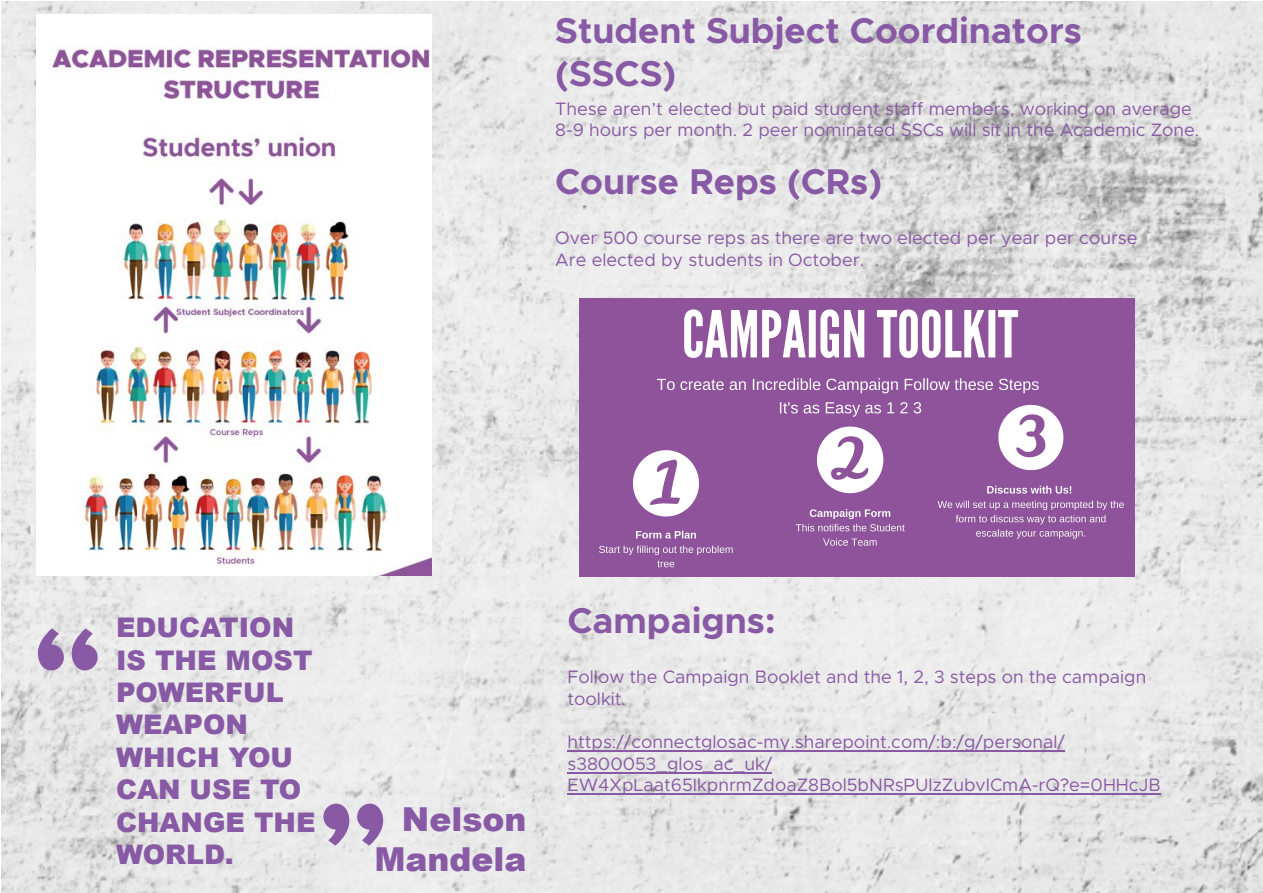
<style>
.page{position:relative;width:1263px;height:893px;background:#fff}
.page>*{position:absolute;margin:0;border:0;box-sizing:border-box;transform-origin:0 0}
.t1{font:900 112.5px "Metropolis";color:#885aa5}
.t2{font:700 36px/43.2px "Metropolis";color:#8859a4}
.t3{font:900 33px/39.6px "Arial";color:#885aa5;text-align:right}
.t4{font:900 27px/32.4px "Arial";color:#885aa5}
.t5{font:18px/21.6px "Metropolis";color:#8859a4}
</style>
<div class="page">
<img style="left:1px;top:1px;width:1262px;height:892px">
<img style="left:37px;top:15px;width:395px;height:560px">
<hr style="left:567px;top:751px;width:498px;height:1px;background:#8859a4">
<hr style="left:567px;top:772px;width:205px;height:1px;background:#8859a4">
<hr style="left:567px;top:794px;width:594px;height:1px;background:#8859a4">
<img style="left:579px;top:298px;width:555px;height:278px">
<p class="t2" style="left:555px;top:9px;width:528px">Student Subject Coordinators (SSCS)</p>
<p class="t5" style="left:555px;top:98px;width:646px">These aren’t elected but paid student staff members, working on average<br>8-9 hours per month. 2 peer nominated SSCs will sit in the Academic Zone.</p>
<p class="t2" style="left:555px;top:160px;width:328px">Course Reps (CRs)</p>
<p class="t5" style="left:555px;top:227px;width:584px">Over 500 course reps as there are two elected per year per course<br>Are elected by students in October. .</p>
<p class="t1" style="left:34px;top:597px;width:70px">“</p>
<p class="t4" style="left:116px;top:611px;width:201px">EDUCATION<br>IS THE MOST<br>POWERFUL<br>WEAPON<br>WHICH YOU<br>CAN USE TO<br>CHANGE THE<br>WORLD.</p>
<p class="t1" style="left:387px;top:877px;width:70px;rotate:-180deg">“</p>
<p class="t3" style="left:374px;top:799px;width:154px">Nelson<br>Mandela</p>
<p class="t2" style="left:567px;top:599px;width:209px">Campaigns:</p>
<p class="t5" style="left:567px;top:666px;width:580px">Follow the Campaign Booklet and the 1, 2, 3 steps on the campaign toolkit.</p>
<p class="t5" style="left:567px;top:731px;width:595px">https://connectglosac-my.sharepoint.com/:b:/g/personal/ s3800053_glos_ac_uk/<br>EW4XpLaat65IkpnrmZdoaZ8Bol5bNRsPUlzZubvICmA-rQ?e=0HHcJB</p>
</div>
